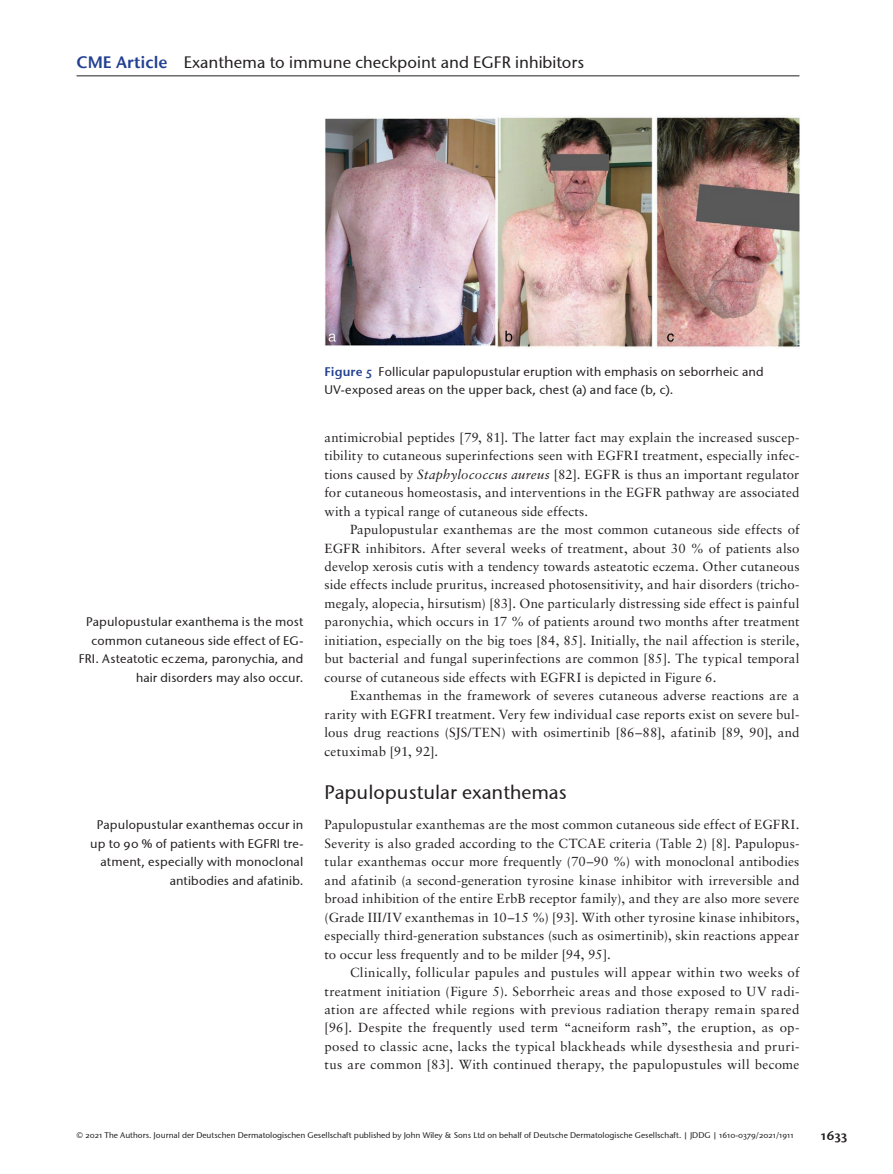
<style>
.page{position:relative;width:893px;height:1174px;background:#fff}
.page>*{position:absolute;margin:0;border:0;box-sizing:border-box;transform-origin:0 0}
.t1{font:19.5px "Stone Sans OSITCTT Medium";color:#231f20}
.t2{font:16.5px "Stone Sans OSITCTT Medium";color:#231f20}
.t3{font:13.2px/18.5px "Sabon";letter-spacing:.015em;color:#231f20;text-align:justify}
.t4{font:13.2px "Stone Sans Sem OSITCTT Semi";color:#231f20}
.t5{font:12.45px/18.5px "Stone Sans OSITCTT Medium";letter-spacing:.01em;color:#231f20;text-align:right}
.t6{font:8.25px "Stone Sans OSITCTT Medium";color:#231f20}
.s1{font-family:"Stone Sans ITC Semi";color:#224092}
.s2{font-family:"Stone Sans Sem OSITCTT Semi";color:#224092}
.s3{font-style:italic}
</style>
<div class="page">
<hr style="left:77px;top:76px;width:722px;height:1px;background:#231f20">
<img style="left:325px;top:117px;width:475px;height:231px">
<p class="t2" style="left:77px;top:52px;width:509px"><span class="s1">CME Article</span> Exanthema to immune checkpoint and EGFR inhibitors</p>
<p class="t5" style="left:79px;top:612px;width:226px">Papulopustular exanthema is the most common cutaneous side effect of EG-FRI. Asteatotic eczema, paronychia, and hair disorders may also occur.</p>
<p class="t5" style="left:90px;top:815px;width:215px">Papulopustular exanthemas occur in up to 90 % of patients with EGFRI tre&shy;atment, especially with monoclonal antibodies and afatinib.</p>
<p class="t5" style="left:325px;top:362px;width:440px;text-align:left"><span class="s2">Figure 5</span> Follicular papulopustular eruption with emphasis on seborrheic and<br>UV-exposed areas on the upper back, chest (a) and face (b, c).</p>
<p class="t3" style="left:325px;top:428px;width:476px">antimicrobial peptides [79, 81]. The latter fact may explain the increased suscep&shy;tibility to cutaneous superinfections seen with EGFRI treatment, especially infec&shy;tions caused by <span class="s3">Staphylococcus aureus</span> [82]. EGFR is thus an important regulator for cutaneous homeostasis, and interventions in the EGFR pathway are associated with a typical range of cutaneous side effects.</p>
<p class="t3" style="left:325px;top:520px;width:476px;text-indent:26px">Papulopustular exanthemas are the most common cutaneous side effects of EGFR inhibitors. After several weeks of treatment, about 30 % of patients also develop xerosis cutis with a tendency towards asteatotic eczema. Other cutaneous side effects include pruritus, increased photosensitivity, and hair disorders (tricho&shy;megaly, alopecia, hirsutism) [83]. One particularly distressing side effect is painful paronychia, which occurs in 17 % of patients around two months after treatment initiation, especially on the big toes [84, 85]. Initially, the nail affection is sterile, but bacterial and fungal superinfections are common [85]. The typical temporal course of cutaneous side effects with EGFRI is depicted in Figure 6.</p>
<p class="t3" style="left:325px;top:686px;width:476px;text-indent:26px">Exanthemas in the framework of severes cutaneous adverse reactions are a rarity with EGFRI treatment. Very few individual case reports exist on severe bul&shy;lous drug reactions (SJS/TEN) with osimertinib [86–88], afatinib [89, 90], and cetuximab [91, 92].</p>
<h1 class="t1" style="left:325px;top:780px;width:244px">Papulopustular exanthemas</h1>
<p class="t3" style="left:325px;top:815px;width:476px">Papulopustular exanthemas are the most common cutaneous side effect of EGFRI.<br>Severity is also graded according to the CTCAE criteria (Table 2) [8]. Papulopus&shy;tular exanthemas occur more frequently (70–90 %) with monoclonal antibodies and afatinib (a second-generation tyrosine kinase inhibitor with irreversible and broad inhibition of the entire ErbB receptor family), and they are also more severe (Grade III/IV exanthemas in 10–15 %) [93]. With other tyrosine kinase inhibitors, especially third-generation substances (such as osimertinib), skin reactions appear to occur less frequently and to be milder [94, 95].</p>
<p class="t3" style="left:325px;top:963px;width:476px;text-indent:26px">Clinically, follicular papules and pustules will appear within two weeks of treatment initiation (Figure 5). Seborrheic areas and those exposed to UV radi&shy;ation are affected while regions with previous radiation therapy remain spared [96]. Despite the frequently used term “acneiform rash”, the eruption, as op&shy;posed to classic acne, lacks the typical blackheads while dysesthesia and pruri&shy;tus are common [83]. With continued therapy, the papulopustules will become</p>
<p class="t6" style="left:77px;top:1130px;width:719px">© 2021 The Authors. Journal der Deutschen Dermatologischen Gesellschaft published by John Wiley &amp; Sons Ltd on behalf of Deutsche Dermatologische Gesellschaft. | JDDG | 1610-0379/2021/1911</p>
<p class="t4" style="left:821px;top:1126px;width:29px">1633</p>
</div>
